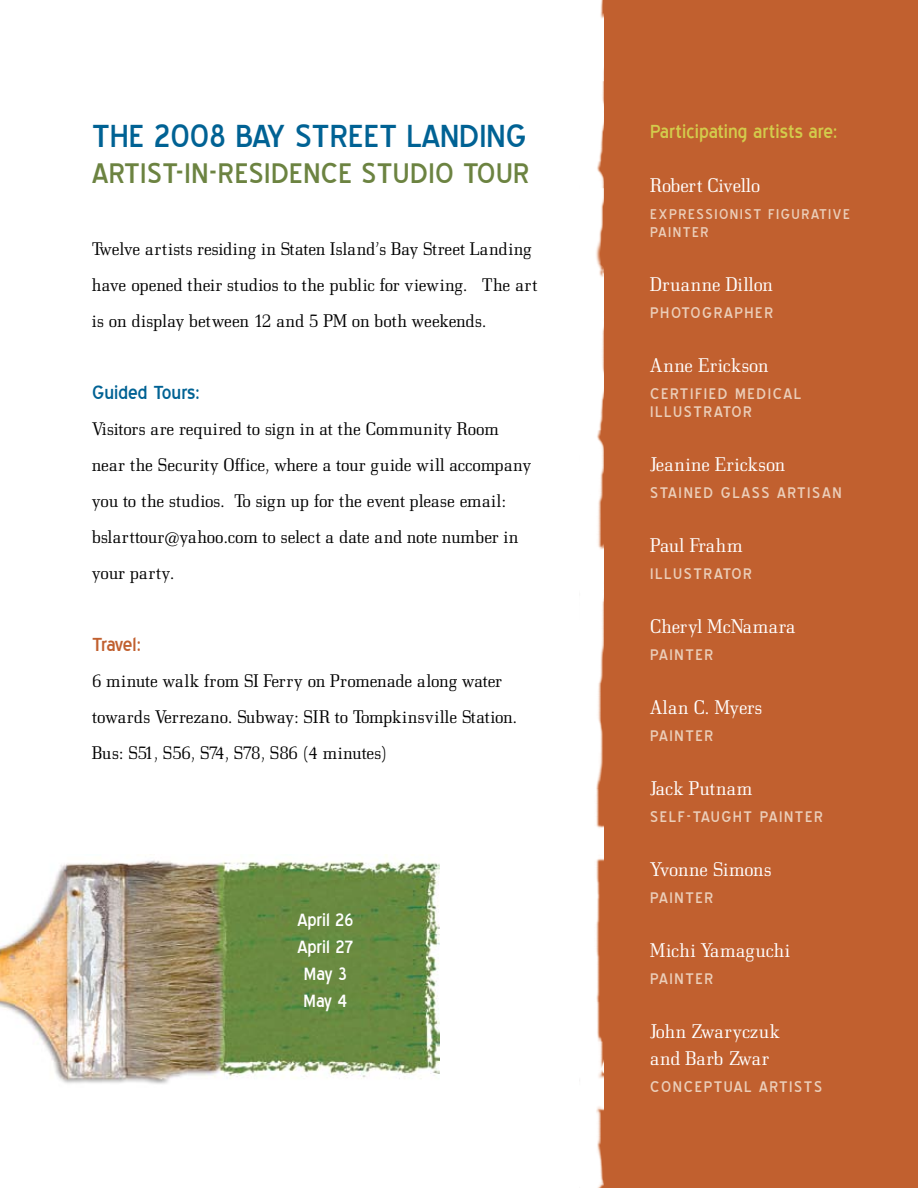
<style>
.page{position:relative;width:918px;height:1188px;background:#fff}
.page>*{position:absolute;margin:0;border:0;box-sizing:border-box;transform-origin:0 0}
.t1{font:40.5px "Blue Highway";color:#006294}
.t2{font:36px "Blue Highway";letter-spacing:.01em;color:#6c8341}
.t3{font:24px "Blue Highway";color:#d3cc4c}
.t4{font:24px "Blue Highway";color:#006294}
.t5{font:24px "Blue Highway";letter-spacing:-.05em;color:#c1602f}
.t6{font:22.5px/27px "Blue Highway";color:#fff}
.t7{font:19.5px "Blue Highway";letter-spacing:.08em;color:#ebceb9}
.t8{font:19.5px/27px "Bodonitown";color:#fff}
.t9{font:19.5px "Bodonitown";letter-spacing:.025em;color:#fff}
.t10{font:19.5px "Bodonitown";letter-spacing:.02em;color:#fff}
.t11{font:19.5px "Bodonitown";letter-spacing:.03em;color:#fff}
.t12{font:18px/36px "Bodonitown";color:#000}
.t13{font:18px "Blue Highway";letter-spacing:.08em;color:#ebceb9}
</style>
<div class="page">
<div style="left:604px;top:0;width:314px;height:1188px;background:#c1602f"></div>
<img style="left:596px;top:0;width:8px;height:1188px">
<img style="left:0;top:854px;width:439px;height:230px">
<h1 class="t1" style="left:92px;top:118px;width:436px">THE 2008 BAY STREET LANDING</h1>
<h2 class="t2" style="left:92px;top:157px;width:439px">ARTIST-IN-RESIDENCE STUDIO TOUR</h2>
<p class="t12" style="left:92px;top:230px;width:447px">Twelve artists residing in Staten Island’s Bay Street Landing have opened their studios to the public for viewing. The art is on display between 12 and 5 PM on both weekends.</p>
<h3 class="t4" style="left:92px;top:382px;width:109px">Guided Tours:</h3>
<p class="t12" style="left:92px;top:410px;width:441px">Visitors are required to sign in at the Community Room near the Security Office, where a tour guide will accompany you to the studios. To sign up for the event please email: bslarttour@yahoo.com to select a date and note number in your party.</p>
<h3 class="t5" style="left:92px;top:634px;width:50px">Travel:</h3>
<p class="t12" style="left:92px;top:662px;width:426px">6 minute walk from SI Ferry on Promenade along water towards Verrezano. Subway: SIR to Tompkinsville Station.<br>Bus: S51, S56, S74, S78, S86 (4 minutes)</p>
<p class="t6" style="left:297px;top:907px;width:58px">April 26<br>April 27<br>May 3<br>May 4</p>
<h3 class="t3" style="left:650px;top:122px;width:189px">Participating artists are:</h3>
<p class="t8" style="left:650px;top:172px;width:111px">Robert Civello</p>
<p class="t13" style="left:650px;top:207px;width:29px">Expressionist</p>
<p class="t13" style="left:768px;top:207px;width:17px">Figurati</p>
<p class="t13" style="left:833px;top:207px;width:17px">ve</p>
<p class="t13" style="left:650px;top:225px;width:18px">Painter</p>
<p class="t10" style="left:650px;top:273px;width:124px">Druanne Dillon</p>
<p class="t7" style="left:650px;top:305px;width:22px">Photographer</p>
<p class="t9" style="left:650px;top:354px;width:119px">Anne Erickson</p>
<p class="t7" style="left:650px;top:386px;width:21px">Certified</p>
<p class="t7" style="left:735px;top:386px;width:23px">Medical</p>
<p class="t7" style="left:650px;top:404px;width:16px">Illustrator</p>
<p class="t9" style="left:650px;top:453px;width:136px">Jeanine Erickson</p>
<p class="t7" style="left:650px;top:485px;width:20px">Stained</p>
<p class="t7" style="left:721px;top:485px;width:22px">Glass</p>
<p class="t7" style="left:777px;top:485px;width:21px">Artisan</p>
<p class="t8" style="left:650px;top:532px;width:94px">Paul Frahm</p>
<p class="t7" style="left:650px;top:566px;width:16px">Illustrator</p>
<p class="t8" style="left:650px;top:613px;width:147px">Cheryl McNamara</p>
<p class="t7" style="left:650px;top:647px;width:19px">Painter</p>
<p class="t10" style="left:650px;top:696px;width:114px">Alan C. Myers</p>
<p class="t7" style="left:650px;top:728px;width:19px">Painter</p>
<p class="t9" style="left:650px;top:777px;width:103px">Jack Putnam</p>
<p class="t7" style="left:650px;top:809px;width:54px">Self-taught</p>
<p class="t7" style="left:760px;top:809px;width:19px">Painter</p>
<p class="t8" style="left:650px;top:856px;width:123px">Yvonne Simons</p>
<p class="t7" style="left:650px;top:890px;width:19px">Painter</p>
<p class="t11" style="left:650px;top:939px;width:141px">Michi Yamaguchi</p>
<p class="t7" style="left:650px;top:971px;width:19px">Painter</p>
<p class="t8" style="left:650px;top:1018px;width:131px">John Zwaryczuk and Barb Zwar</p>
<p class="t7" style="left:650px;top:1079px;width:22px">Conceptual</p>
<p class="t7" style="left:759px;top:1079px;width:20px">Artists</p>
</div>
